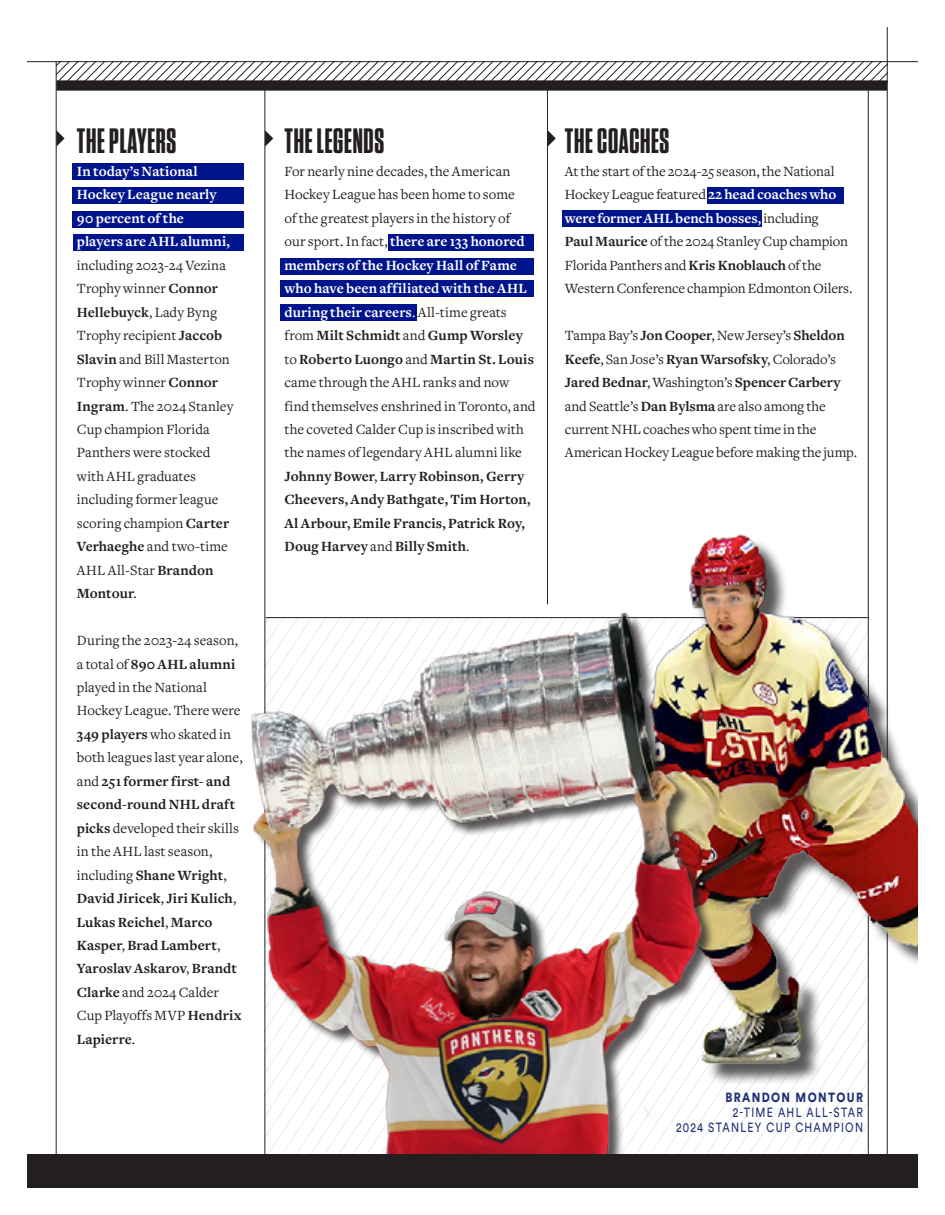
<style>
.page{position:relative;width:945px;height:1215px;background:#fff}
.page>*{position:absolute;margin:0;border:0;box-sizing:border-box;transform-origin:0 0}
.t1{font:700 35.25px "Tungsten Condensed";letter-spacing:.02em;color:#231f20}
.t2{font:14.7px/23.4px "Freight Text";color:#231f20}
.t3{font:13.2px/14.7px "Circular Std";letter-spacing:.12em;color:#223077;text-align:right;scale:.8 1}
.s1{font-weight:700;color:#fff}
.s2{font-weight:700}
.s3{color:#fff}
.s4{font-weight:900}
</style>
<div class="page">
<div style="left:73px;top:234px;width:170px;height:17px;background:#00148b"></div>
<div style="left:73px;top:211px;width:171px;height:17px;background:#00148b"></div>
<div style="left:72px;top:187px;width:172px;height:17px;background:#00148b"></div>
<div style="left:72px;top:163px;width:171px;height:17px;background:#00148b"></div>
<div style="left:280px;top:258px;width:254px;height:17px;background:#00148b"></div>
<div style="left:280px;top:280px;width:254px;height:17px;background:#00148b"></div>
<div style="left:280px;top:305px;width:137px;height:16px;background:#00148b"></div>
<div style="left:388px;top:234px;width:146px;height:17px;background:#00148b"></div>
<div style="left:562px;top:211px;width:200px;height:16px;background:#00148b"></div>
<div style="left:707px;top:187px;width:136px;height:17px;background:#00148b"></div>
<div style="left:56px;top:80px;width:831px;height:11px;background:#231f20"></div>
<svg style="left:57px;top:62px;width:830px;height:19px"></svg>
<hr style="left:887px;top:27px;width:1px;height:1128px;background:#231f20">
<hr style="left:265px;top:86px;width:1px;height:1069px;background:#231f20">
<hr style="left:27px;top:61px;width:891px;height:1px;background:#231f20">
<hr style="left:547px;top:86px;width:1px;height:518px;background:#231f20">
<hr style="left:868px;top:86px;width:1px;height:1069px;background:#231f20">
<hr style="left:56px;top:62px;width:1px;height:1093px;background:#231f20">
<svg style="left:265px;top:130px;width:8px;height:17px"></svg>
<svg style="left:56px;top:130px;width:9px;height:17px"></svg>
<svg style="left:548px;top:130px;width:8px;height:16px"></svg>
<img style="left:546px;top:517px;width:372px;height:558px">
<img style="left:107px;top:613px;width:645px;height:542px">
<div style="left:27px;top:1155px;width:891px;height:33px;background:#231f20"></div>
<p class="t1" style="left:77px;top:123px;width:101px">THE PLAYERS</p>
<p class="t2" style="left:77px;top:160px;width:158px"><span class="s1">In today’s National<br>Hockey League nearly<br>90 percent of the players are AHL alumni, </span>including 2023-24 Vezina<br>Trophy winner <span class="s2">Connor<br>Hellebuyck</span>, Lady Byng<br>Trophy recipient <span class="s2">Jaccob<br>Slavin</span> and Bill Masterton<br>Trophy winner <span class="s2">Connor<br>Ingram</span>. The 2024 Stanley<br>Cup champion Florida<br>Panthers were stocked with AHL graduates including former league scoring champion <span class="s2">Carter<br>Verhaeghe</span> and two-time<br>AHL All-Star <span class="s2">Brandon<br>Montour</span>.</p>
<p class="t2" style="left:77px;top:629px;width:167px">During the 2023-24 season, a total of <span class="s2">890 AHL alumni </span>played in the National<br>Hockey League. There were<br><span class="s2">349 players</span> who skated in both leagues last year alone, and <span class="s2">251 former first- and second-round NHL draft picks</span> developed their skills in the AHL last season, including <span class="s2">Shane Wright</span>,<br><span class="s2">David Jiricek</span>, <span class="s2">Jiri Kulich</span>,<br><span class="s2">Lukas Reichel</span>, <span class="s2">Marco<br>Kasper</span>, <span class="s2">Brad Lambert</span>,<br><span class="s2">Yaroslav Askarov</span>, <span class="s2">Brandt<br>Clarke</span> and 2024 Calder<br>Cup Playoffs MVP <span class="s2">Hendrix<br>Lapierre</span>.</p>
<p class="t1" style="left:284px;top:123px;width:101px">THE LEGENDS</p>
<p class="t2" style="left:284px;top:160px;width:253px">For nearly nine decades, the American Hockey League has been home to some<br>of the greatest players in the history of<br>our sport. In fact, <span class="s1">there are 133 honored members of the Hockey Hall of Fame who have been affiliated with the AHL during their careers</span><span class="s3">.</span> All-time greats from <span class="s2">Milt Schmidt</span> and <span class="s2">Gump Worsley </span>to <span class="s2">Roberto Luongo</span> and <span class="s2">Martin St. Louis </span>came through the AHL ranks and now find themselves enshrined in Toronto, and the coveted Calder Cup is inscribed with the names of legendary AHL alumni like <span class="s2">Johnny Bower</span>, <span class="s2">Larry Robinson, Gerry Cheevers, Andy Bathgate, Tim Horton, Al Arbour, Emile Francis, Patrick Roy, Doug Harvey</span> and <span class="s2">Billy Smith</span>.</p>
<p class="t1" style="left:565px;top:123px;width:106px">THE COACHES</p>
<p class="t2" style="left:565px;top:160px;width:289px">At the start of the 2024-25 season, the National Hockey League featured <span class="s1">22 head coaches who were former AHL bench bosses,</span> including<br><span class="s2">Paul Maurice</span> of the 2024 Stanley Cup champion Florida Panthers and <span class="s2">Kris Knoblauch</span> of the Western Conference champion Edmonton Oilers.</p>
<p class="t2" style="left:565px;top:324px;width:294px">Tampa Bay’s <span class="s2">Jon Cooper</span>, New Jersey’s <span class="s2">Sheldon Keefe</span>, San Jose’s <span class="s2">Ryan Warsofsky</span>, Colorado’s <span class="s2">Jared Bednar</span>, Washington’s <span class="s2">Spencer Carbery </span>and Seattle’s <span class="s2">Dan Bylsma</span> are also among the current NHL coaches who spent time in the American Hockey League before making the jump.</p>
<p class="t3" style="left:676px;top:1090px;width:235px"><span class="s4">BRANDON MONTOUR<br></span>2-TIME AHL ALL-STAR<br>2024 STANLEY CUP CHAMPION</p>
</div>
